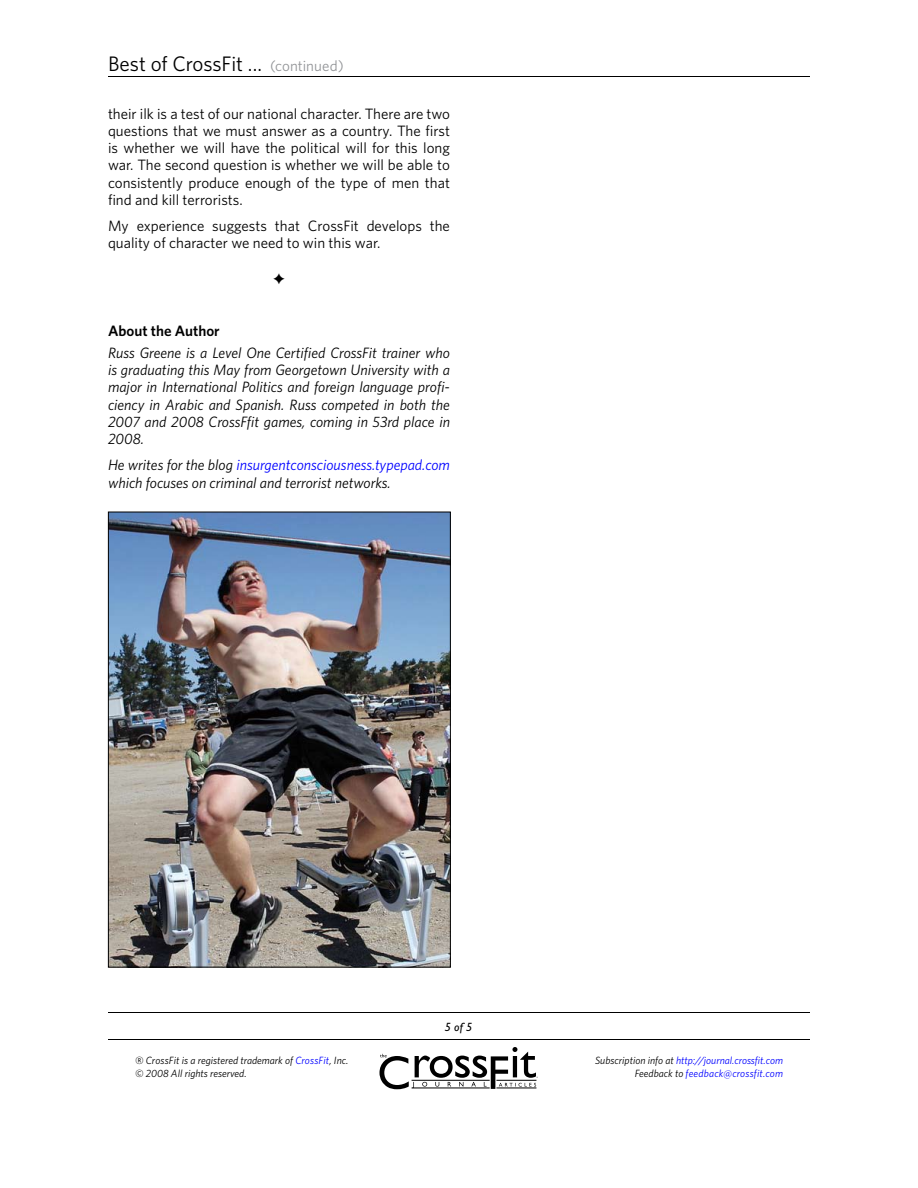
<style>
.page{position:relative;width:918px;height:1188px;background:#fff}
.page>*{position:absolute;margin:0;border:0;box-sizing:border-box;transform-origin:0 0}
.t1{font:21px "Whitney HTF";letter-spacing:-.005em;color:#000}
.t2{font:italic 15px/17.2px "Whitney HTF";color:#000;text-align:justify}
.t3{font:15px/17.2px "Whitney HTF";color:#000;text-align:justify}
.t4{font:600 15px "Whitney HTF";color:#000}
.t5{font:italic 12px "Gill Sans";color:#000}
.t6{font:italic 10.5px/12.6px "Whitney HTF";color:#00f;text-align:right}
.t7{font:italic 10.5px/12.6px "Whitney HTF";color:#000}
.s1{font-size:15px;color:#939598}
.s2{color:#00f}
.s3{color:#000}
</style>
<div class="page">
<svg style="left:379px;top:1047px;width:159px;height:42px"></svg>
<hr style="left:108px;top:1012px;width:702px;height:1px;background:#000">
<hr style="left:108px;top:1039px;width:702px;height:1px;background:#000">
<hr style="left:108px;top:76px;width:702px;height:1px;background:#000">
<img style="left:110px;top:514px;width:339px;height:452px">
<div style="left:108px;top:512px;width:343px;height:456px;border:1px solid #000"></div>
<h1 class="t1" style="left:108px;top:51px;width:237px">Best of CrossFit ... <span class="s1">(continued)</span></h1>
<p class="t3" style="left:108px;top:104px;width:344px">their ilk is a test of our national character. There are two questions that we must answer as a country. The first is whether we will have the political will for this long war. The second question is whether we will be able to consistently produce enough of the type of men that find and kill terrorists.</p>
<p class="t3" style="left:108px;top:217px;width:343px">My experience suggests that CrossFit develops the quality of character we need to win this war.</p>
<p class="t4" style="left:108px;top:322px;width:113px">About the Author</p>
<p class="t2" style="left:108px;top:344px;width:344px">Russ Greene is a Level One Certified CrossFit trainer who is graduating this May from Georgetown University with a major in International Politics and foreign language profi&shy;ciency in Arabic and Spanish. Russ competed in both the 2007 and 2008 CrossFfit games, coming in 53rd place in 2008.</p>
<p class="t2" style="left:108px;top:456px;width:344px">He writes for the blog <span class="s2">insurgentconsciousness.typepad.com </span>which focuses on criminal and terrorist networks.</p>
<p class="t5" style="left:445px;top:1020px;width:29px">5 of 5</p>
<p class="t7" style="left:135px;top:1054px;width:215px">‰ CrossFit is a registered trademark of <span class="s2">CrossFit</span>, Inc. © 2008 All rights reserved.</p>
<p class="t6" style="left:595px;top:1054px;width:189px"><span class="s3">Subscription info at</span> http://journal.crossfit.com<br><span class="s3">Feedback to</span> feedback@crossfit.com</p>
</div>
